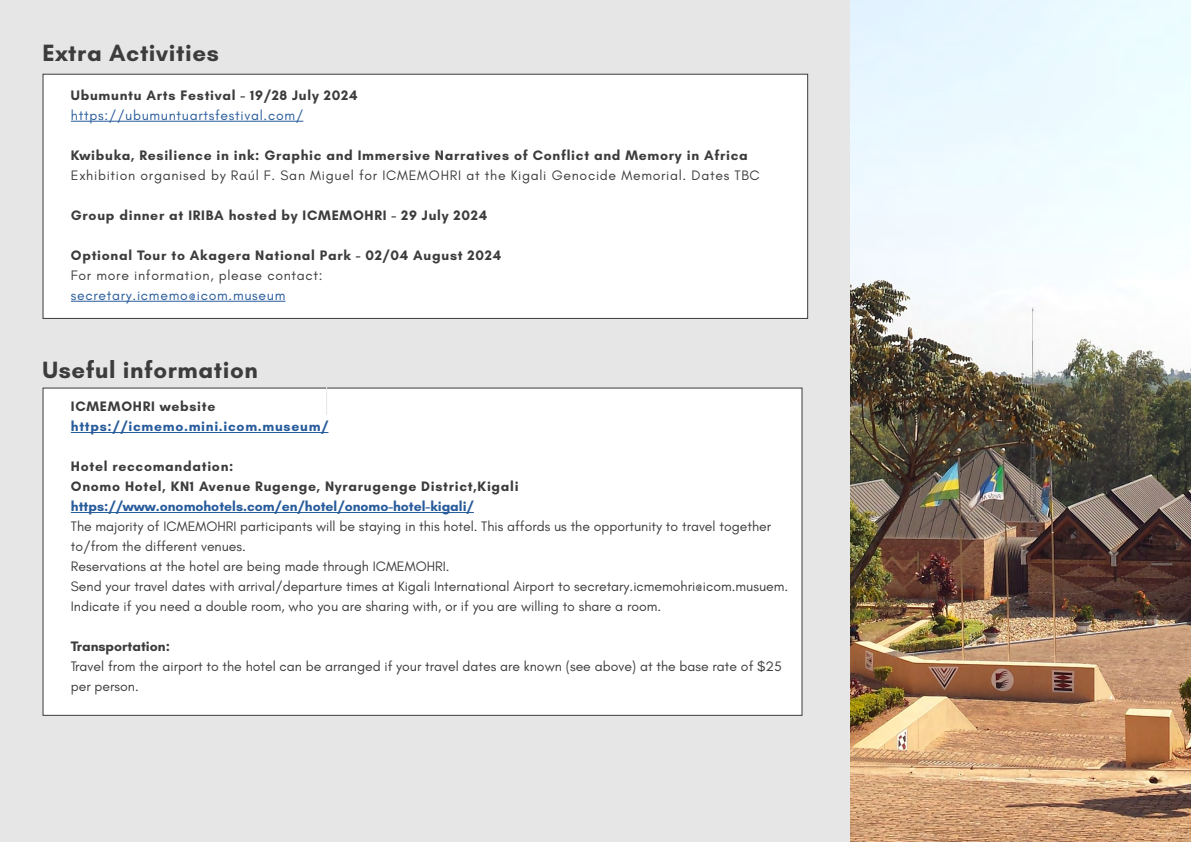
<style>
.page{position:relative;width:1191px;height:842px;background:#e6e6e6}
.page>*{position:absolute;margin:0;border:0;box-sizing:border-box;transform-origin:0 0}
.t1{font:700 24px "Glacial Indifference";letter-spacing:.025em;color:#3c3c3c}
.t2{font:14px/20px "Glacial Indifference";color:#3c3c3c}
.t3{font:700 14px/20px "Glacial Indifference";letter-spacing:.05em;color:#3c3c3c}
.t4{font:14px "Glacial Indifference";letter-spacing:.05em;color:#3c3c3c}
.t5{font:14px "Glacial Indifference";letter-spacing:.05em;color:#275b9b}
.t6{font:700 14px "Glacial Indifference";color:#275b9b}
.t7{font:700 14px "Glacial Indifference";letter-spacing:.05em;color:#275b9b}
.t8{font:700 14px "Glacial Indifference";color:#3c3c3c}
</style>
<div class="page">
<img style="left:850px;top:0;width:341px;height:842px">
<div style="left:43px;top:74px;width:765px;height:245px;background:#fff;border:1px solid #3c3c3c"></div>
<div style="left:43px;top:388px;width:759px;height:328px;background:#fff;border:1px solid #3c3c3c"></div>
<svg style="left:326px;top:388px;width:1px;height:27px"></svg>
<hr style="left:71px;top:432px;width:257px;height:1px;background:#275b9b">
<hr style="left:71px;top:512px;width:403px;height:1px;background:#275b9b">
<hr style="left:71px;top:121px;width:232px;height:1px;background:#275b9b">
<hr style="left:71px;top:301px;width:214px;height:1px;background:#275b9b">
<h1 class="t1" style="left:43px;top:38px;width:178px">Extra Activities</h1>
<p class="t3" style="left:71px;top:85px;width:288px">Ubumuntu Arts Festival - 19/28 July 2024</p>
<p class="t5" style="left:71px;top:107px;width:234px">https://ubumuntuartsfestival.com/</p>
<p class="t3" style="left:71px;top:145px;width:678px">Kwibuka, Resilience in ink: Graphic and Immersive Narratives of Conflict and Memory in Africa</p>
<p class="t4" style="left:71px;top:167px;width:690px">Exhibition organised by Raúl F. San Miguel for ICMEMOHRI at the Kigali Genocide Memorial. Dates TBC</p>
<p class="t3" style="left:71px;top:205px;width:418px">Group dinner at IRIBA hosted by ICMEMOHRI - 29 July 2024</p>
<p class="t3" style="left:71px;top:245px;width:432px">Optional Tour to Akagera National Park - 02/04 August 2024</p>
<p class="t4" style="left:71px;top:267px;width:253px">For more information, please contact:</p>
<p class="t5" style="left:71px;top:287px;width:216px">secretary.icmemo@icom.museum</p>
<h1 class="t1" style="left:43px;top:355px;width:217px">Useful information</h1>
<p class="t3" style="left:71px;top:396px;width:146px">ICMEMOHRI website</p>
<p class="t7" style="left:71px;top:417px;width:259px">https://icmemo.mini.icom.museum/</p>
<p class="t3" style="left:71px;top:456px;width:449px">Hotel reccomandation:<br>Onomo Hotel, KN1 Avenue Rugenge, Nyrarugenge District,Kigali</p>
<p class="t6" style="left:71px;top:497px;width:404px">https://www.onomohotels.com/en/hotel/onomo-hotel-kigali/</p>
<p class="t2" style="left:71px;top:516px;width:719px">The majority of ICMEMOHRI participants will be staying in this hotel. This affords us the opportunity to travel together to/from the different venues.<br>Reservations at the hotel are being made through ICMEMOHRI.<br>Send your travel dates with arrival/departure times at Kigali International Airport to secretary.icmemohri@icom.musuem.<br>Indicate if you need a double room, who you are sharing with, or if you are willing to share a room.</p>
<p class="t8" style="left:71px;top:637px;width:101px">Transportation:</p>
<p class="t2" style="left:71px;top:656px;width:712px">Travel from the airport to the hotel can be arranged if your travel dates are known (see above) at the base rate of $25 per person.</p>
</div>
